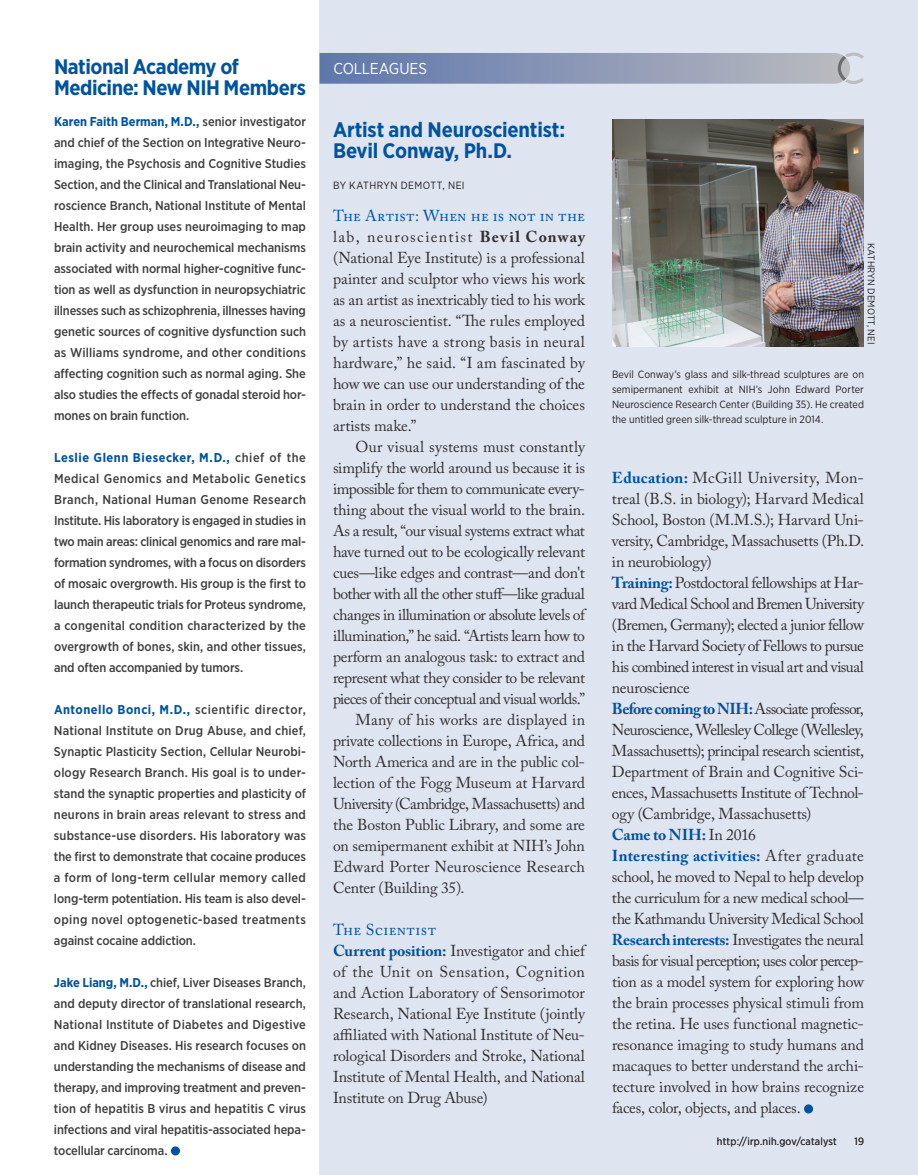
<style>
.page{position:relative;width:918px;height:1175px;background:#fff}
.page>*{position:absolute;margin:0;border:0;box-sizing:border-box;transform-origin:0 0}
.t1{font:700 21px/21px "Gotham Narrow";letter-spacing:-.02em;color:#01539e}
.t2{font:15.75px/21px "Adobe Caslon Pro";letter-spacing:-.015em;color:#312f30}
.t3{font:15.75px "Gotham Narrow";letter-spacing:-.005em;color:#fff}
.t4{font:500 12.75px/21px "Gotham Narrow";letter-spacing:-.01em;color:#3e3e3f;text-align:justify}
.t5{font:10.5px/15px "Gotham Narrow";letter-spacing:.005em;color:#231f20;text-align:justify}
.t6{font:10.5px "Gotham Narrow";letter-spacing:.02em;color:#312f30}
.t7{font:10.5px "Gotham Narrow";letter-spacing:.045em;color:#231f20}
.t8{font:9.75px "Gotham Narrow";letter-spacing:.015em;color:#231f20}
.s1{font-weight:700;color:#01539e}
.s2{color:#01539e}
.s3{font-weight:700}
</style>
<div class="page">
<div style="left:320px;top:0;width:598px;height:1174px;background:#dfe4f1"></div>
<div style="left:171px;top:1146px;width:9px;height:9px;background:#01539e;border-radius:50%"></div>
<svg style="left:320px;top:53px;width:544px;height:31px;background:#8e9ab7"></svg>
<div style="left:804px;top:1104px;width:9px;height:9px;background:#01539e;border-radius:50%"></div>
<img style="left:613px;top:120px;width:251px;height:226px">
<h1 class="t1" style="left:54px;top:55px;width:254px">National Academy of<br>Medicine: New NIH Members</h1>
<p class="t4" style="left:54px;top:111px;width:254px"><span class="s1">Karen Faith Berman, M.D.,</span> senior investigator and chief of the Section on Integrative Neuro&shy;imaging, the Psychosis and Cognitive Studies Section, and the Clinical and Translational Neu&shy;roscience Branch, National Institute of Mental Health. Her group uses neuroimaging to map brain activity and neurochemical mechanisms associated with normal higher-cognitive func&shy;tion as well as dysfunction in neuropsychiatric illnesses such as schizophrenia, illnesses having genetic sources of cognitive dysfunction such as Williams syndrome, and other conditions affecting cognition such as normal aging. She also studies the effects of gonadal steroid hor&shy;mones on brain function.</p>
<p class="t4" style="left:54px;top:447px;width:254px"><span class="s1">Leslie Glenn Biesecker, M.D.,</span> chief of the Medical Genomics and Metabolic Genetics Branch, National Human Genome Research Institute. His laboratory is engaged in studies in two main areas: clinical genomics and rare mal&shy;formation syndromes, with a focus on disorders of mosaic overgrowth. His group is the first to launch therapeutic trials for Proteus syndrome, a congenital condition characterized by the overgrowth of bones, skin, and other tissues, and often accompanied by tumors.</p>
<p class="t4" style="left:54px;top:699px;width:254px"><span class="s1">Antonello Bonci, M.D.,</span> scientific director, National Institute on Drug Abuse, and chief, Synaptic Plasticity Section, Cellular Neurobi&shy;ology Research Branch. His goal is to under&shy;stand the synaptic properties and plasticity of neurons in brain areas relevant to stress and substance-use disorders. His laboratory was the first to demonstrate that cocaine produces a form of long-term cellular memory called long-term potentiation. His team is also devel&shy;oping novel optogenetic-based treatments against cocaine addiction.</p>
<p class="t4" style="left:54px;top:972px;width:254px"><span class="s1">Jake Liang, M.D.,</span> chief, Liver Diseases Branch, and deputy director of translational research, National Institute of Diabetes and Digestive and Kidney Diseases. His research focuses on understanding the mechanisms of disease and therapy, and improving treatment and preven&shy;tion of hepatitis B virus and hepatitis C virus infections and viral hepatitis-associated hepa&shy;tocellular carcinoma.</p>
<p class="t3" style="left:333px;top:58px;width:95px">COLLEAGUES</p>
<h1 class="t1" style="left:333px;top:118px;width:234px">Artist and Neuroscientist:<br>Bevil Conway, Ph.D.</h1>
<p class="t7" style="left:333px;top:179px;width:133px">BY KATHRYN DEMOTT, NEI</p>
<p class="t2" style="left:333px;top:205px;width:254px;text-align:justify"><span class="s2">The Artist: When he is not in the </span>lab, neuroscientist <span class="s3">Bevil Conway </span>(National Eye Institute) is a professional painter and sculptor who views his work as an artist as inextricably tied to his work as a neuroscientist. “The rules employed by artists have a strong basis in neural hardware,” he said. “I am fascinated by how we can use our understanding of the brain in order to understand the choices artists make.”</p>
<p class="t2" style="left:356px;top:436px;width:231px">Our visual systems must constantly</p>
<p class="t2" style="left:333px;top:457px;width:253px">simplify the world around us because it is</p>
<p class="t2" style="left:333px;top:477px;width:253px">impossible for them to communicate every-</p>
<p class="t2" style="left:333px;top:498px;width:254px">thing about the visual world to the brain.</p>
<p class="t2" style="left:333px;top:519px;width:253px">As a result, “our visual systems extract what</p>
<p class="t2" style="left:333px;top:540px;width:254px">have turned out to be ecologically relevant</p>
<p class="t2" style="left:333px;top:561px;width:254px">cues—like edges and contrast—and don't</p>
<p class="t2" style="left:333px;top:582px;width:254px">bother with all the other stuff—like gradual</p>
<p class="t2" style="left:333px;top:603px;width:255px">changes in illumination or absolute levels of</p>
<p class="t2" style="left:333px;top:624px;width:253px">illumination,” he said. “Artists learn how to</p>
<p class="t2" style="left:333px;top:645px;width:254px">perform an analogous task: to extract and</p>
<p class="t2" style="left:333px;top:666px;width:254px">represent what they consider to be relevant</p>
<p class="t2" style="left:333px;top:687px;width:254px">pieces oftheir conceptual and visual worlds.”</p>
<p class="t2" style="left:356px;top:708px;width:231px">Many of his works are displayed in</p>
<p class="t2" style="left:333px;top:729px;width:254px">private collections in Europe, Africa, and</p>
<p class="t2" style="left:333px;top:750px;width:253px">North America and are in the public col-</p>
<p class="t2" style="left:333px;top:771px;width:254px">lection of the Fogg Museum at Harvard</p>
<p class="t2" style="left:333px;top:792px;width:253px">University (Cambridge, Massachusetts) and</p>
<p class="t2" style="left:333px;top:813px;width:253px">the Boston Public Library, and some are</p>
<p class="t2" style="left:333px;top:834px;width:253px">on semipermanent exhibit at NIH’s John</p>
<p class="t2" style="left:333px;top:855px;width:253px">Edward Porter Neuroscience Research</p>
<p class="t2" style="left:333px;top:876px;width:133px">Center (Building 35).</p>
<p class="t2" style="left:333px;top:918px;width:255px"><span class="s2">The Scientist<br></span><span class="s1">Current position:</span> Investigator and chief of the Unit on Sensation, Cognition and Action Laboratory of Sensorimotor Research, National Eye Institute (jointly affiliated with National Institute of Neu&shy;rological Disorders and Stroke, National Institute of Mental Health, and National Institute on Drug Abuse)</p>
<p class="t8" style="left:877px;top:243px;width:103px;rotate:90deg">KATHRYN DEMOTT, NEI</p>
<p class="t5" style="left:612px;top:367px;width:254px">Bevil Conway’s glass and silk-thread sculptures are on semipermanent exhibit at NIH’s John Edward Porter Neuroscience Research Center (Building 35). He created the untitled green silk-thread sculpture in 2014.</p>
<p class="t2" style="left:612px;top:467px;width:254px"><span class="s1">Education:</span> McGill University, Mon&shy;treal (B.S. in biology); Harvard Medical School, Boston (M.M.S.); Harvard Uni&shy;versity, Cambridge, Massachusetts (Ph.D. in neurobiology)<br><span class="s1">Training:</span> Postdoctoral fellowships at Har&shy;vard Medical School and Bremen University (Bremen, Germany); elected a junior fellow in the Harvard Society ofFellows to pursue his combined interest in visual art and visual neuroscience<br><span class="s1">Before coming to NIH:</span> Associate professor, Neuroscience, Wellesley College (Wellesley, Massachusetts); principal research scientist, Department of Brain and Cognitive Sci&shy;ences, Massachusetts Institute of Technol&shy;ogy (Cambridge, Massachusetts)<br><span class="s1">Came to NIH:</span> In 2016<br><span class="s1">Interesting activities:</span> After graduate school, he moved to Nepal to help develop the curriculum for a new medical school— the Kathmandu University Medical School <span class="s1">Research interests:</span> Investigates the neural basis for visual perception; uses color percep&shy;tion as a model system for exploring how the brain processes physical stimuli from the retina. He uses functional magnetic&shy;resonance imaging to study humans and macaques to better understand the archi&shy;tecture involved in how brains recognize faces, color, objects, and places.</p>
<p class="t6" style="left:717px;top:1134px;width:121px">http://irp.nih.gov/catalyst</p>
<p class="t6" style="left:855px;top:1134px;width:11px">19</p>
</div>
